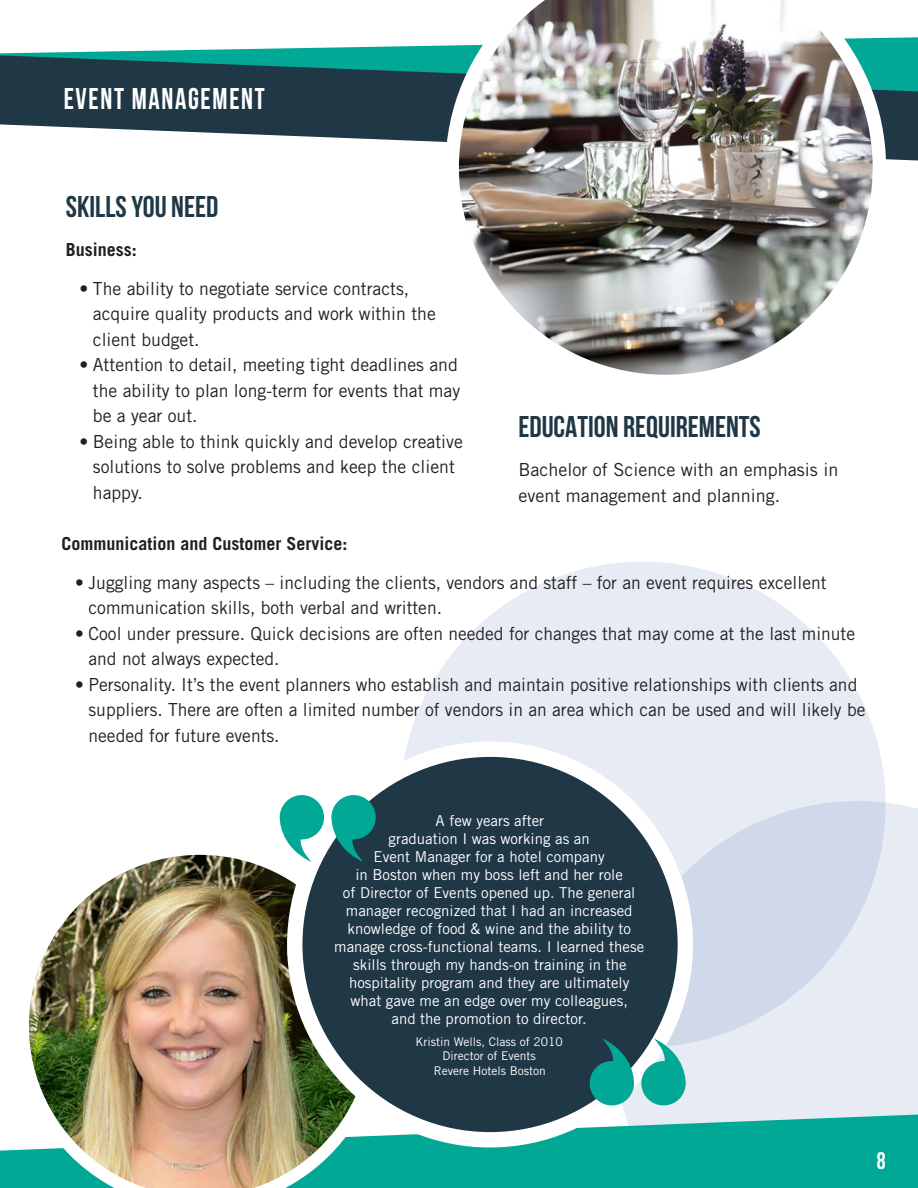
<style>
.page{position:relative;width:918px;height:1188px;background:#fff}
.page>*{position:absolute;margin:0;border:0;box-sizing:border-box;transform-origin:0 0}
.Intro_Title{font:700 30px "Bebas Neue";color:#203746}
.t1{font:700 30px "Bebas Neue";letter-spacing:.06em;color:#fff;scale:.93 1}
.t2{font:700 24px "Bebas Neue";color:#fff;scale:.93 1}
.Text_Black{font:18px/25.5px "Trade Gothic";color:#231f20}
.Text_Black-2{font:700 18px "Trade Gothic";color:#231f20}
.Text_Black-3{font:15px/18px "Trade Gothic";color:#fff;text-align:center}
.Text_Black-4{font:12px/14.4px "Trade Gothic";color:#fff;text-align:center}
</style>
<div class="page">
<div style="left:400px;top:562px;width:486px;height:486px;background:#e6ebf4;border-radius:50%"></div>
<svg style="left:615px;top:801px;width:303px;height:314px;background:#dce3ef"></svg>
<svg style="left:0;top:37px;width:918px;height:18px"></svg>
<svg style="left:0;top:55px;width:918px;height:106px;fill:#203746"></svg>
<svg style="left:0;top:1115px;width:918px;height:73px;background:#17af9e"></svg>
<img style="left:445px;top:0;width:441px;height:375px">
<img style="left:16px;top:854px;width:367px;height:334px">
<div style="left:295px;top:749px;width:390px;height:391px;background:#203746;border-radius:50%"></div>
<div style="left:287px;top:742px;width:406px;height:405px;border:15px solid #fff;border-radius:50%"></div>
<svg style="left:590px;top:1038px;width:45px;height:67px"></svg>
<svg style="left:641px;top:1038px;width:46px;height:67px;background:#5cc0b8"></svg>
<svg style="left:330px;top:795px;width:46px;height:67px"></svg>
<svg style="left:279px;top:795px;width:45px;height:67px"></svg>
<p class="t1" style="left:64px;top:82px;width:218px">EVENT MANAGEMENT</p>
<p class="Intro_Title" style="left:66px;top:190px;width:154px">SKILLS YOU NEED</p>
<p class="Text_Black-2" style="left:66px;top:238px;width:72px">Business:</p>
<p class="Text_Black" style="left:93px;top:276px;width:345px;text-indent:-14px">• The ability to negotiate service contracts, acquire quality products and work within the client budget.</p>
<p class="Text_Black" style="left:93px;top:352px;width:369px;text-indent:-14px">• Attention to detail, meeting tight deadlines and the ability to plan long-term for events that may be a year out.</p>
<p class="Text_Black" style="left:93px;top:429px;width:371px;text-indent:-14px">• Being able to think quickly and develop creative solutions to solve problems and keep the client happy.</p>
<p class="Intro_Title" style="left:518px;top:410px;width:244px">EDUCATION REQUIREMENTS</p>
<p class="Text_Black" style="left:518px;top:457px;width:321px">Bachelor of Science with an emphasis in event management and planning.</p>
<p class="Text_Black-2" style="left:62px;top:532px;width:288px">Communication and Customer Service:</p>
<p class="Text_Black" style="left:89px;top:569px;width:740px;text-indent:-14px">• Juggling many aspects – including the clients, vendors and staff – for an event requires excellent communication skills, both verbal and written.</p>
<p class="Text_Black" style="left:89px;top:620px;width:768px;text-indent:-14px">• Cool under pressure. Quick decisions are often needed for changes that may come at the last minute and not always expected.</p>
<p class="Text_Black" style="left:89px;top:671px;width:778px;text-indent:-14px">• Personality. It’s the event planners who establish and maintain positive relationships with clients and suppliers. There are often a limited number of vendors in an area which can be used and will likely be needed for future events.</p>
<p class="Text_Black-3" style="left:334px;top:811px;width:311px">A few years after<br>graduation I was working as an<br>Event Manager for a hotel company<br>in Boston when my boss left and her role<br>of Director of Events opened up. The general manager recognized that I had an increased knowledge of food &amp; wine and the ability to manage cross-functional teams. I learned these skills through my hands-on training in the hospitality program and they are ultimately what gave me an edge over my colleagues,<br>and the promotion to director.</p>
<p class="Text_Black-4" style="left:416px;top:1034px;width:149px">Kristin Wells, Class of 2010<br>Director of Events<br>Revere Hotels Boston</p>
<p class="t2" style="left:877px;top:1148px;width:11px">8</p>
</div>
